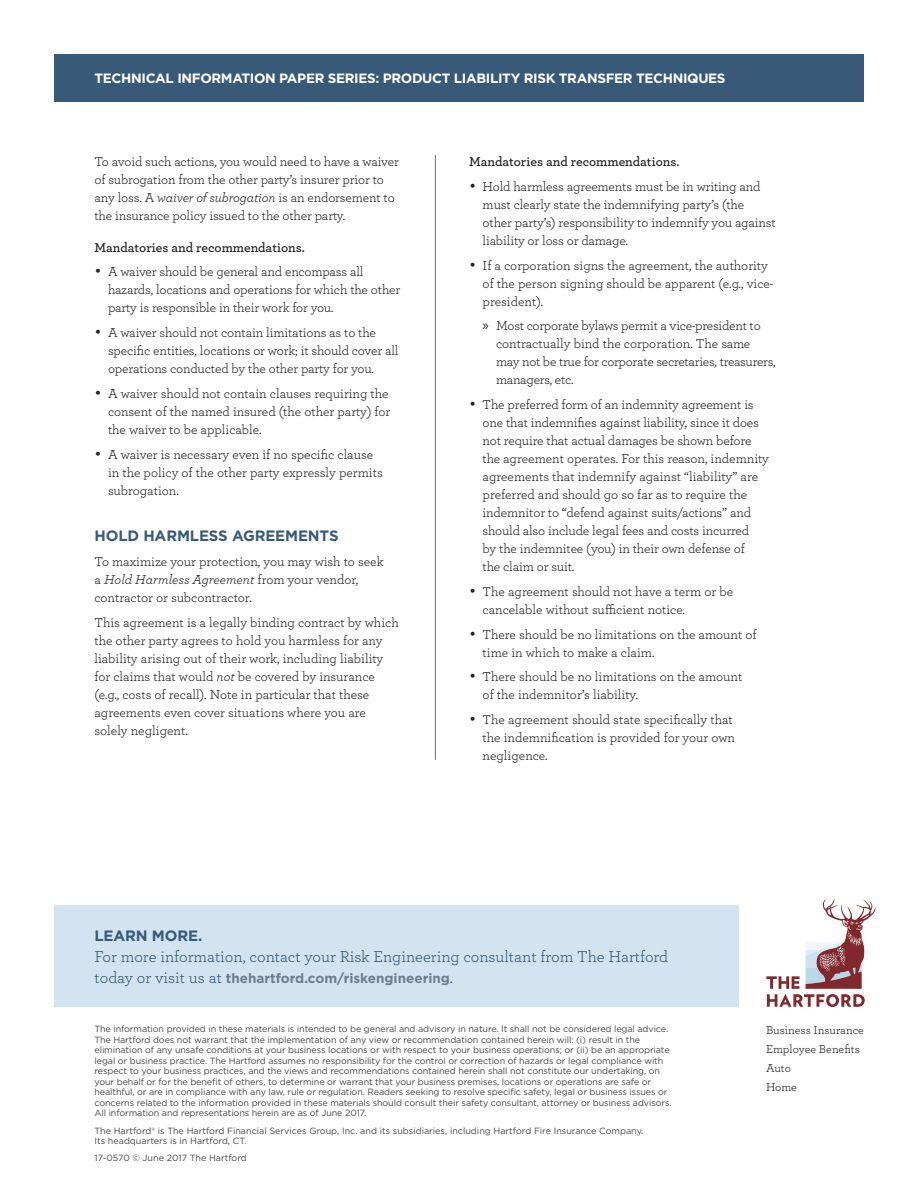
<style>
.page{position:relative;width:918px;height:1188px;background:#fff}
.page>*{position:absolute;margin:0;border:0;box-sizing:border-box;transform-origin:0 0}
.CTA{font:16.5px "Archer";color:#385978}
.Subhead{font:700 15px "Gotham";letter-spacing:-.01em;color:#385978}
.CTAHead{font:700 15px "Gotham";letter-spacing:-.01em;color:#385978}
.Body{font:13.5px/18px "Archer";letter-spacing:-.01em;color:#231f20}
.ProductBar{font:700 13.5px "Gotham";letter-spacing:-.025em;color:#fff}
.SubSubhead{font:600 13.5px "Archer";color:#231f20}
.CTA-2{font:700 13.5px "Gotham";color:#6e7b94}
.t1{font:12px "Archer";color:#231f20}
.Copyright__6_9{font:9px/10.5px "Gotham";letter-spacing:-.01em;color:#464747}
.Disclaimer{font:9px/10.5px "Gotham";color:#464747}
.Copyright{font:9px "Gotham";color:#464747}
.s1{font-style:italic}
.s2{font-family:"Gotham";font-size:15px}
.s3{font-family:"Myriad Pro";font-size:15px}
.s4{font-family:"Archer";font-weight:400;font-size:16.5px;color:#385978}
</style>
<div class="page">
<div style="left:54px;top:54px;width:810px;height:47px;background:#385978"></div>
<hr style="left:435px;top:155px;width:1px;height:605px;background:#706d6c">
<div style="left:54px;top:906px;width:685px;height:101px;background:#cde2f1"></div>
<svg style="left:766px;top:899px;width:110px;height:108px"></svg>
<p class="ProductBar" style="left:94px;top:69px;width:633px">TECHNICAL INFORMATION PAPER SERIES: PRODUCT LIABILITY RISK TRANSFER TECHNIQUES</p>
<p class="Body" style="left:94px;top:152px;width:306px">To avoid such actions, you would need to have a waiver of subrogation from the other party’s insurer prior to any loss. A <span class="s1">waiver of subrogation</span> is an endorsement to the insurance policy issued to the other party.</p>
<p class="SubSubhead" style="left:94px;top:237px;width:212px">Mandatories and recommendations.</p>
<p class="Body" style="left:108px;top:262px;width:294px;text-indent:-14px"><span class="s2">•</span> A waiver should be general and encompass all hazards, locations and operations for which the other party is responsible in their work for you.</p>
<p class="Body" style="left:108px;top:323px;width:292px;text-indent:-14px"><span class="s2">•</span> A waiver should not contain limitations as to the specific entities, locations or work; it should cover all operations conducted by the other party for you.</p>
<p class="Body" style="left:108px;top:384px;width:284px;text-indent:-14px"><span class="s2">•</span> A waiver should not contain clauses requiring the consent of the named insured (the other party) for the waiver to be applicable.</p>
<p class="Body" style="left:108px;top:444px;width:276px;text-indent:-14px"><span class="s2">•</span> A waiver is necessary even if no specific clause in the policy of the other party expressly permits subrogation.</p>
<p class="Subhead" style="left:94px;top:526px;width:246px">HOLD HARMLESS AGREEMENTS</p>
<p class="Body" style="left:94px;top:552px;width:291px">To maximize your protection, you may wish to seek a <span class="s1">Hold Harmless Agreement</span> from your vendor, contractor or subcontractor.</p>
<p class="Body" style="left:94px;top:612px;width:306px">This agreement is a legally binding contract by which the other party agrees to hold you harmless for any liability arising out of their work, including liability for claims that would <span class="s1">not</span> be covered by insurance (e.g., costs of recall). Note in particular that these agreements even cover situations where you are solely negligent.</p>
<p class="SubSubhead" style="left:469px;top:151px;width:212px">Mandatories and recommendations.</p>
<p class="Body" style="left:483px;top:177px;width:295px;text-indent:-14px"><span class="s2">•</span> Hold harmless agreements must be in writing and must clearly state the indemnifying party’s (the other party’s) responsibility to indemnify you against liability or loss or damage.</p>
<p class="Body" style="left:483px;top:255px;width:293px;text-indent:-14px"><span class="s2">•</span> If a corporation signs the agreement, the authority of the person signing should be apparent (e.g., vice&shy;president).</p>
<p class="Body" style="left:496px;top:316px;width:281px;text-indent:-14px"><span class="s3">»</span> Most corporate bylaws permit a vice-president to contractually bind the corporation. The same may not be true for corporate secretaries, treasurers, managers, etc.</p>
<p class="Body" style="left:483px;top:395px;width:288px;text-indent:-14px"><span class="s2">•</span> The preferred form of an indemnity agreement is one that indemnifies against liability, since it does not require that actual damages be shown before the agreement operates. For this reason, indemnity agreements that indemnify against “liability” are preferred and should go so far as to require the indemnitor to “defend against suits/actions” and should also include legal fees and costs incurred<br>by the indemnitee (you) in their own defense of<br>the claim or suit.</p>
<p class="Body" style="left:483px;top:582px;width:252px;text-indent:-14px"><span class="s2">•</span> The agreement should not have a term or be cancelable without sufficient notice.</p>
<p class="Body" style="left:483px;top:624px;width:275px;text-indent:-14px"><span class="s2">•</span> There should be no limitations on the amount of time in which to make a claim.</p>
<p class="Body" style="left:483px;top:667px;width:261px;text-indent:-14px"><span class="s2">•</span> There should be no limitations on the amount of the indemnitor’s liability.</p>
<p class="Body" style="left:483px;top:710px;width:254px;text-indent:-14px"><span class="s2">•</span> The agreement should state specifically that the indemnification is provided for your own negligence.</p>
<p class="CTAHead" style="left:94px;top:926px;width:109px">LEARN MORE.</p>
<p class="CTA" style="left:94px;top:945px;width:575px">For more information, contact your Risk Engineering consultant from The Hartford</p>
<p class="CTA-2" style="left:94px;top:970px;width:360px"><span class="s4">today or visit us at</span> thehartford.com/riskengineering<span class="s4">.</span></p>
<p class="Copyright__6_9" style="left:94px;top:1024px;width:579px">The information provided in these materials is intended to be general and advisory in nature. It shall not be considered legal advice.<br>The Hartford does not warrant that the implementation of any view or recommendation contained herein will: (i) result in the elimination of any unsafe conditions at your business locations or with respect to your business operations; or (ii) be an appropriate legal or business practice. The Hartford assumes no responsibility for the control or correction of hazards or legal compliance with respect to your business practices, and the views and recommendations contained herein shall not constitute our undertaking, on your behalf or for the benefit of others, to determine or warrant that your business premises, locations or operations are safe or healthful, or are in compliance with any law, rule or regulation. Readers seeking to resolve specific safety, legal or business issues or concerns related to the information provided in these materials should consult their safety consultant, attorney or business advisors.<br>All information and representations herein are as of June 2017.</p>
<p class="Disclaimer" style="left:94px;top:1125px;width:550px">The Hartford® is The Hartford Financial Services Group, Inc. and its subsidiaries, including Hartford Fire Insurance Company.<br>Its headquarters is in Hartford, CT.</p>
<p class="Copyright" style="left:94px;top:1152px;width:154px">17-0570 © June 2017 The Hartford</p>
<p class="t1" style="left:766px;top:1022px;width:99px">Business Insurance</p>
<p class="t1" style="left:766px;top:1041px;width:95px">Employee Benefits</p>
<p class="t1" style="left:766px;top:1060px;width:26px">Auto</p>
<p class="t1" style="left:766px;top:1078px;width:33px">Home</p>
</div>
